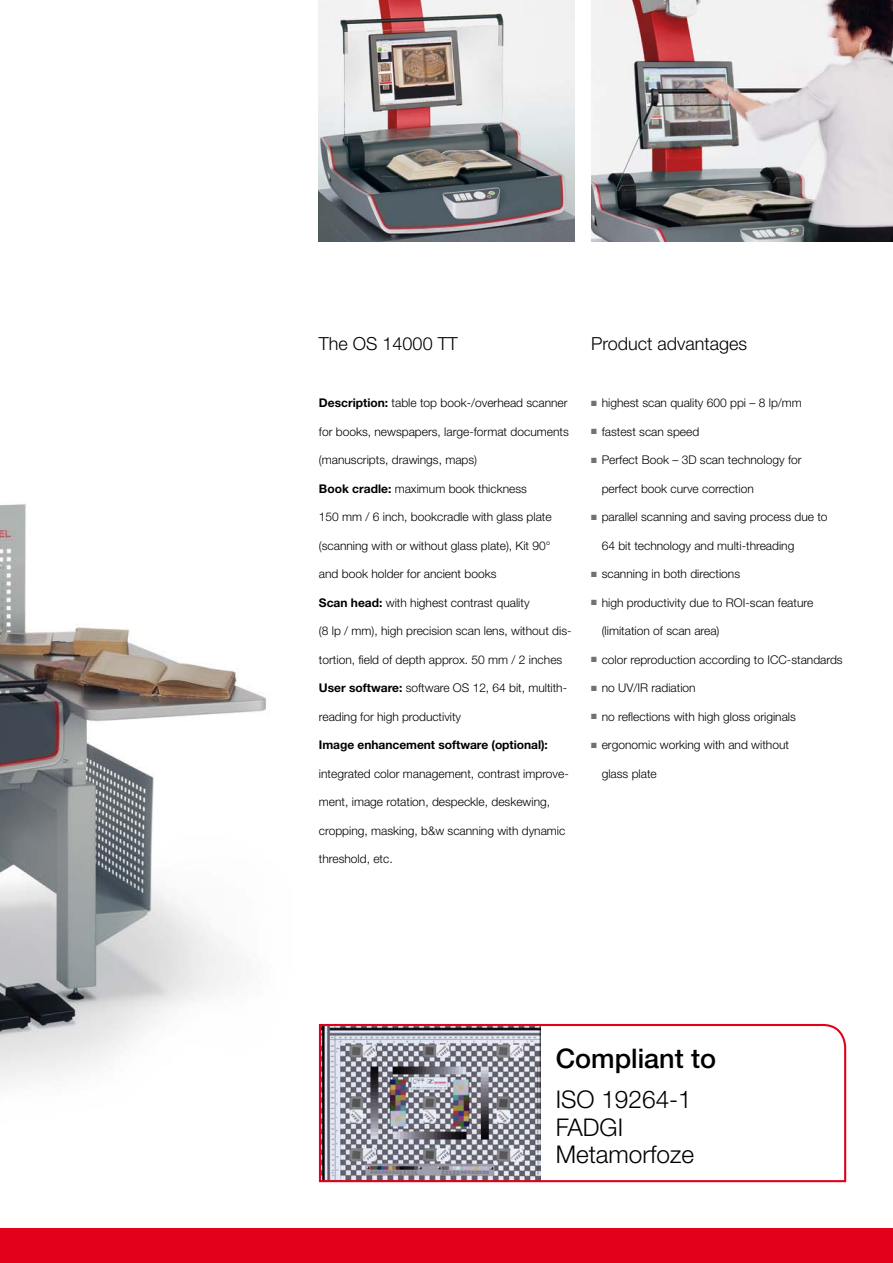
<style>
.page{position:relative;width:893px;height:1263px;background:#fff}
.page>*{position:absolute;margin:0;border:0;box-sizing:border-box;transform-origin:0 0}
.t1{font:500 27px "Helvetica Neue";color:#000}
.t2{font:300 24.45px "Helvetica Neue";color:#000}
.t3{font:300 18px "Helvetica Neue";color:#000}
.t4{font:300 12px "Helvetica Neue";color:#000}
.t5{font:700 12px "Helvetica Neue";letter-spacing:-.005em;color:#000}
.s1{font-weight:700}
.s2{color:#707172}
</style>
<div class="page">
<img style="left:0;top:109px;width:330px;height:972px">
<div style="left:0;top:1229px;width:893px;height:34px;background:#e2001a"></div>
<img style="left:591px;top:0;width:302px;height:241px">
<img style="left:319px;top:0;width:255px;height:241px">
<svg style="left:318px;top:1023px;width:529px;height:160px"></svg>
<p class="t3" style="left:319px;top:333px;width:140px">The OS 14000 TT</p>
<p class="t4" style="left:319px;top:395px;width:250px"><span class="s1">Description:</span> table top book-/overhead scanner</p>
<p class="t4" style="left:319px;top:424px;width:251px">for books, newspapers, large-format documents</p>
<p class="t4" style="left:319px;top:452px;width:160px">(manuscripts, drawings, maps)</p>
<p class="t4" style="left:319px;top:481px;width:209px"><span class="s1">Book cradle:</span> maximum book thickness</p>
<p class="t4" style="left:319px;top:509px;width:234px">150 mm / 6 inch, bookcradle with glass plate</p>
<p class="t4" style="left:319px;top:538px;width:233px">(scanning with or without glass plate), Kit 90°</p>
<p class="t4" style="left:319px;top:566px;width:179px">and book holder for ancient books</p>
<p class="t4" style="left:319px;top:595px;width:212px"><span class="s1">Scan head:</span> with highest contrast quality</p>
<p class="t4" style="left:319px;top:623px;width:254px">(8 lp / mm), high precision scan lens, without dis-</p>
<p class="t4" style="left:319px;top:652px;width:245px">tortion, field of depth approx. 50 mm / 2 inches</p>
<p class="t4" style="left:319px;top:680px;width:250px"><span class="s1">User software:</span> software OS 12, 64 bit, multith-</p>
<p class="t4" style="left:319px;top:709px;width:144px">reading for high productivity</p>
<p class="t5" style="left:319px;top:737px;width:231px">Image enhancement software (optional):</p>
<p class="t4" style="left:319px;top:766px;width:251px">integrated color management, contrast improve-</p>
<p class="t4" style="left:319px;top:794px;width:233px">ment, image rotation, despeckle, deskewing,</p>
<p class="t4" style="left:319px;top:823px;width:248px">cropping, masking, b&amp;w scanning with dynamic</p>
<p class="t4" style="left:319px;top:851px;width:75px">threshold, etc.</p>
<p class="t3" style="left:591px;top:333px;width:158px">Product advantages</p>
<p class="t4" style="left:591px;top:395px;width:212px"><span class="s2">■</span> highest scan quality 600 ppi – 8 lp/mm</p>
<p class="t4" style="left:591px;top:424px;width:110px"><span class="s2">■</span> fastest scan speed</p>
<p class="t4" style="left:591px;top:452px;width:212px"><span class="s2">■</span> Perfect Book – 3D scan technology for</p>
<p class="t4" style="left:602px;top:481px;width:154px">perfect book curve correction</p>
<p class="t4" style="left:591px;top:509px;width:238px"><span class="s2">■</span> parallel scanning and saving process due to</p>
<p class="t4" style="left:602px;top:538px;width:194px">64 bit technology and multi-threading</p>
<p class="t4" style="left:591px;top:566px;width:151px"><span class="s2">■</span> scanning in both directions</p>
<p class="t4" style="left:591px;top:595px;width:224px"><span class="s2">■</span> high productivity due to ROI-scan feature</p>
<p class="t4" style="left:602px;top:623px;width:119px">(limitation of scan area)</p>
<p class="t4" style="left:591px;top:652px;width:253px"><span class="s2">■</span> color reproduction according to ICC-standards</p>
<p class="t4" style="left:591px;top:680px;width:106px"><span class="s2">■</span> no UV/IR radiation</p>
<p class="t4" style="left:591px;top:709px;width:206px"><span class="s2">■</span> no reflections with high gloss originals</p>
<p class="t4" style="left:591px;top:737px;width:200px"><span class="s2">■</span> ergonomic working with and without</p>
<p class="t4" style="left:602px;top:766px;width:57px">glass plate</p>
<p class="t1" style="left:556px;top:1042px;width:162px">Compliant to</p>
<p class="t2" style="left:556px;top:1084px;width:138px">ISO 19264-1</p>
<p class="t2" style="left:556px;top:1112px;width:69px">FADGI</p>
<p class="t2" style="left:556px;top:1139px;width:140px">Metamorfoze</p>
</div>
